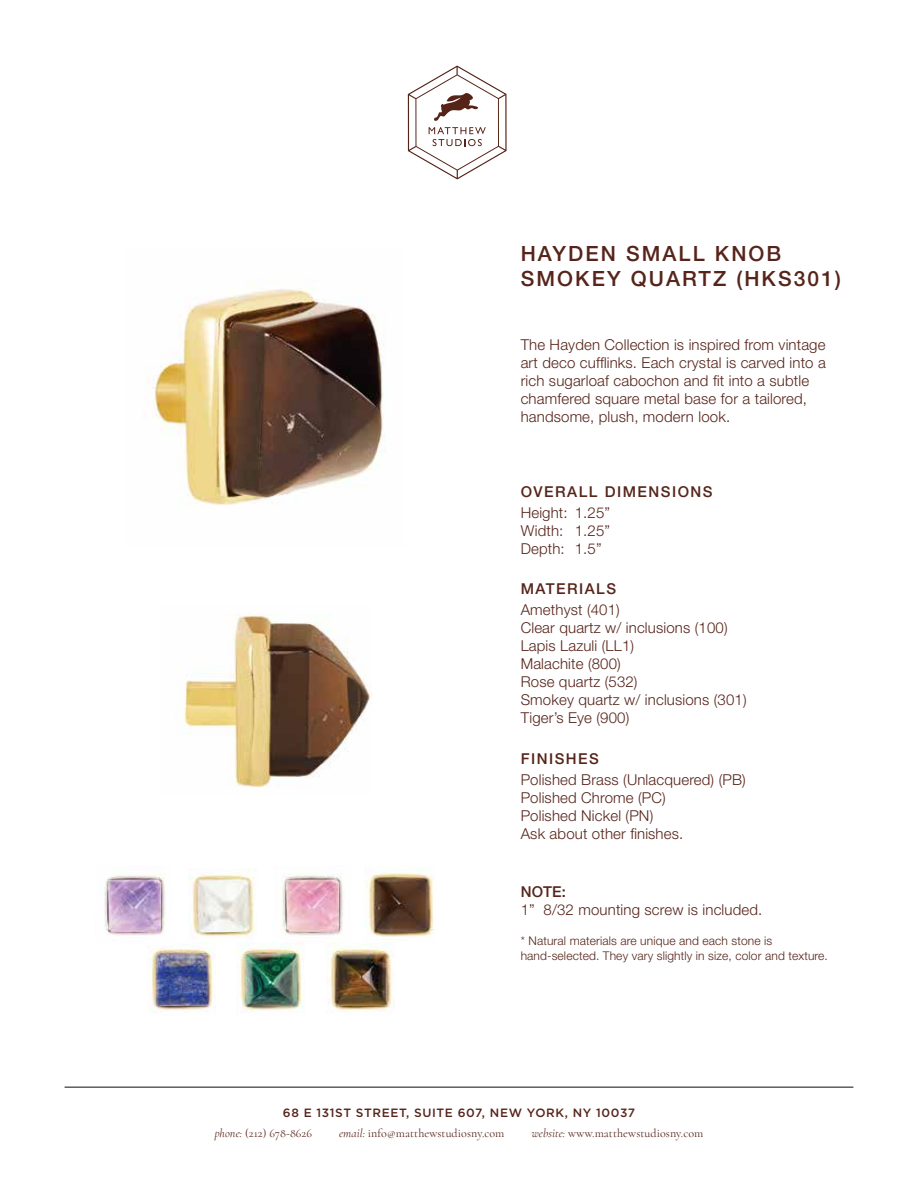
<style>
.page{position:relative;width:918px;height:1188px;background:#fff}
.page>*{position:absolute;margin:0;border:0;box-sizing:border-box;transform-origin:0 0}
.t1{font:500 21px/25.2px "Helvetica Neue LT Pro";letter-spacing:.1em;color:#56241a}
.t2{font:300 15px/18px "Helvetica Neue LT Pro";letter-spacing:.01em;color:#56241a}
.t3{font:500 15px "Helvetica Neue LT Pro";letter-spacing:.1em;color:#56241a}
.t4{font:300 12px/15px "Helvetica Neue LT Pro";letter-spacing:.01em;color:#56241a}
.t5{font:12px "Cormorant";letter-spacing:.005em;color:#56241a}
.t6{font:500 12px "Gotham Pro";letter-spacing:.05em;color:#56241a}
.s1{font-style:italic}
</style>
<div class="page">
<img style="left:143px;top:282px;width:242px;height:223px">
<img style="left:181px;top:614px;width:190px;height:174px">
<hr style="left:65px;top:1087px;width:788px;height:1px;background:#231f20">
<svg style="left:408px;top:66px;width:99px;height:113px"></svg>
<img style="left:189px;top:869px;width:68px;height:69px">
<img style="left:282px;top:865px;width:61px;height:78px">
<img style="left:326px;top:943px;width:68px;height:68px">
<img style="left:147px;top:943px;width:68px;height:69px">
<img style="left:237px;top:943px;width:68px;height:69px">
<img style="left:365px;top:868px;width:69px;height:69px">
<img style="left:104px;top:874px;width:68px;height:70px">
<h1 class="t1" style="left:521px;top:241px;width:322px">HAYDEN SMALL KNOB<br>SMOKEY QUARTZ (HKS301)</h1>
<p class="t2" style="left:521px;top:335px;width:307px">The Hayden Collection is inspired from vintage art deco cufflinks. Each crystal is carved into a rich sugarloaf cabochon and fit into a subtle chamfered square metal base for a tailored, handsome, plush, modern look.</p>
<p class="t3" style="left:521px;top:482px;width:193px">OVERALL DIMENSIONS</p>
<p class="t2" style="left:521px;top:503px;width:91px;text-align:justify">Height: 1.25” Width: 1.25” Depth: 1.5”</p>
<p class="t3" style="left:521px;top:580px;width:97px">MATERIALS</p>
<p class="t2" style="left:521px;top:601px;width:227px">Amethyst (401)<br>Clear quartz w/ inclusions (100)<br>Lapis Lazuli (LL1)<br>Malachite (800)<br>Rose quartz (532)<br>Smokey quartz w/ inclusions (301)<br>Tiger’s Eye (900)</p>
<p class="t3" style="left:521px;top:750px;width:80px">FINISHES</p>
<p class="t2" style="left:521px;top:771px;width:227px">Polished Brass (Unlacquered) (PB)<br>Polished Chrome (PC)<br>Polished Nickel (PN)<br>Ask about other finishes.</p>
<p class="t3" style="left:521px;top:883px;width:47px">NOTE:</p>
<p class="t2" style="left:521px;top:900px;width:243px">1” 8/32 mounting screw is included.</p>
<p class="t4" style="left:521px;top:933px;width:309px">* Natural materials are unique and each stone is hand-selected. They vary slightly in size, color and texture.</p>
<p class="t6" style="left:283px;top:1106px;width:354px">68 E 131ST STREET, SUITE 607, NEW YORK, NY 10037</p>
<p class="t5" style="left:215px;top:1126px;width:99px"><span class="s1">phone:</span> (212) 678-8626</p>
<p class="t5" style="left:339px;top:1126px;width:167px"><span class="s1">email:</span> info@matthewstudiosny.com</p>
<p class="t5" style="left:531px;top:1126px;width:173px"><span class="s1">website:</span> www.matthewstudiosny.com</p>
</div>
